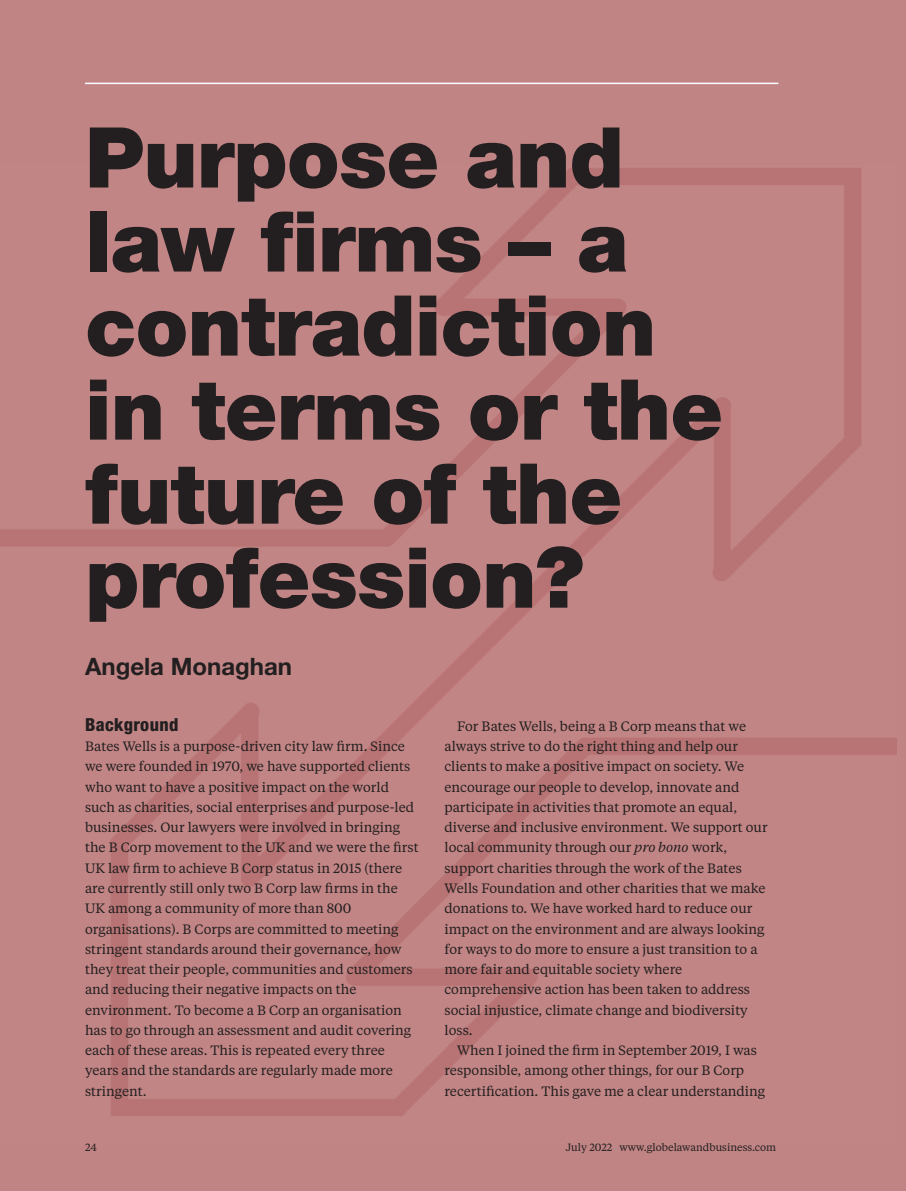
<style>
.page{position:relative;width:906px;height:1191px;background:#c18484}
.page>*{position:absolute;margin:0;border:0;box-sizing:border-box;transform-origin:0 0}
.t1{font:900 84px/84px "Helvetica Neue";letter-spacing:-.01em;color:#231f20}
.t2{font:700 24px "Helvetica Neue";color:#231f20}
.t3{font:800 condensed 18px "Helvetica Neue";letter-spacing:.02em;color:#231f20}
.t4{font:13.5px/20.2px "Tiempos Text";color:#231f20}
.t5{font:10.5px "Tiempos Text";color:#231f20}
.s1{font-style:italic}
.s2{font-size:7.5px;color:#939598}
</style>
<div class="page">
<hr style="left:85px;top:83px;width:693px;height:1px;background:#fff">
<h1 class="t1" style="left:85px;top:123px;width:639px">Purpose and law firms – a contradiction in terms or the future of the profession?</h1>
<h2 class="t2" style="left:85px;top:657px;width:208px">Angela Monaghan</h2>
<h3 class="t3" style="left:85px;top:718px;width:95px">Background</h3>
<p class="t4" style="left:85px;top:737px;width:335px">Bates Wells is a purpose-driven city law firm. Since we were founded in 1970, we have supported clients who want to have a positive impact on the world such as charities, social enterprises and purpose-led businesses. Our lawyers were involved in bringing the B Corp movement to the UK and we were the first UK law firm to achieve B Corp status in 2015 (there are currently still only two B Corp law firms in the UK among a community of more than 800 organisations). B Corps are committed to meeting stringent standards around their governance, how they treat their people, communities and customers and reducing their negative impacts on the environment. To become a B Corp an organisation has to go through an assessment and audit covering each of these areas. This is repeated every three years and the standards are regularly made more stringent.</p>
<p class="t4" style="left:444px;top:717px;width:324px;text-indent:13px">For Bates Wells, being a B Corp means that we always strive to do the right thing and help our clients to make a positive impact on society. We encourage our people to develop, innovate and participate in activities that promote an equal, diverse and inclusive environment. We support our local community through our <span class="s1">pro bono</span> work, support charities through the work of the Bates Wells Foundation and other charities that we make donations to. We have worked hard to reduce our impact on the environment and are always looking for ways to do more to ensure a just transition to a more fair and equitable society where comprehensive action has been taken to address social injustice, climate change and biodiversity loss.</p>
<p class="t4" style="left:444px;top:1041px;width:322px;text-indent:13px">When I joined the firm in September 2019, I was responsible, among other things, for our B Corp recertification. This gave me a clear understanding</p>
<p class="t5" style="left:85px;top:1143px;width:13px">24</p>
<p class="t5" style="left:566px;top:1143px;width:212px">July 2022 <span class="s2">•</span> www.globelawandbusiness.com</p>
</div>
